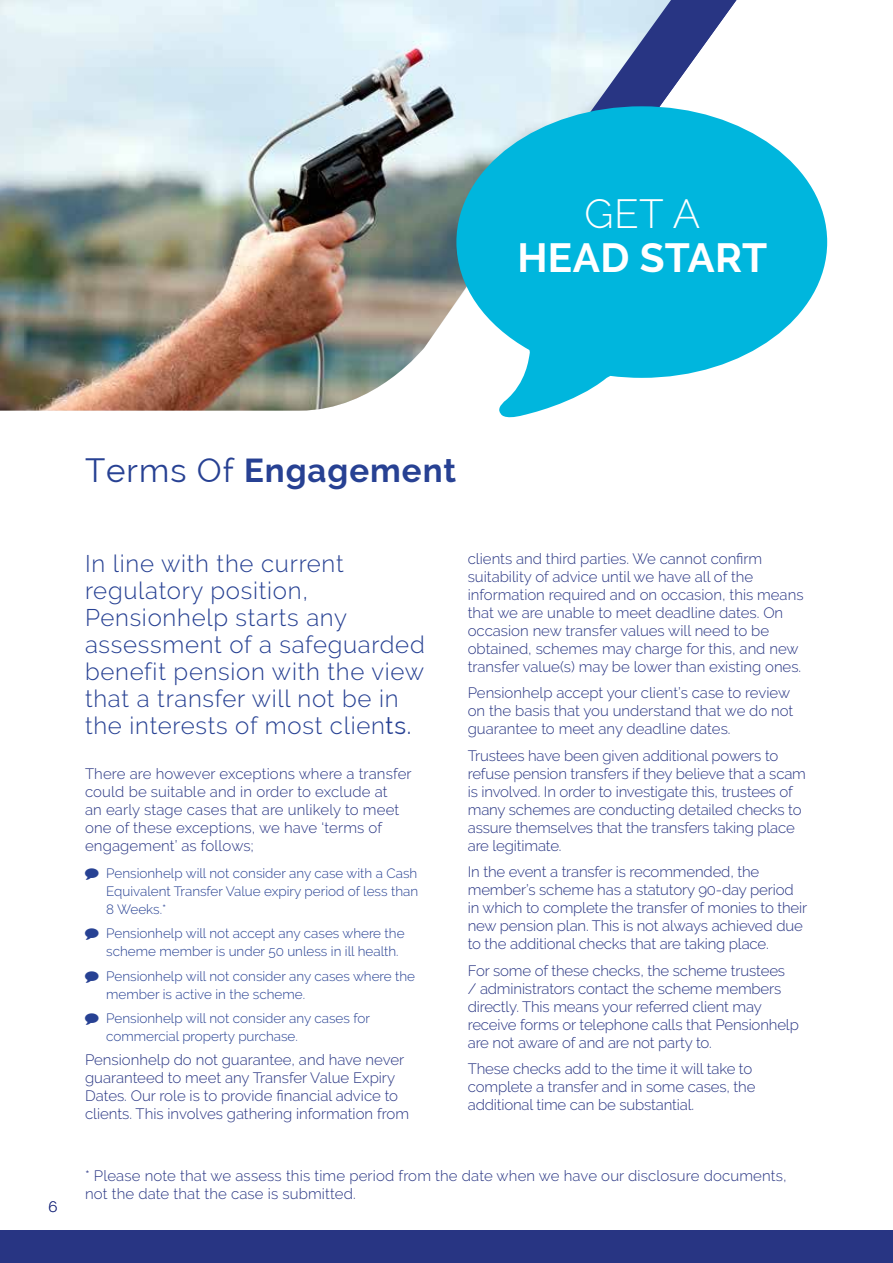
<style>
.page{position:relative;width:893px;height:1263px;background:#fff}
.page>*{position:absolute;margin:0;border:0;box-sizing:border-box;transform-origin:0 0}
.t1{font:700 40.5px "Raleway";letter-spacing:.01em;color:#fff}
.t2{font:300 40.5px "Raleway";color:#fff}
.t3{font:700 33px "Raleway";letter-spacing:.03em;color:#274193}
.t4{font:300 24px/27px "Raleway";letter-spacing:.03em;color:#274193}
.t5{font:300 15px/18px "Raleway";letter-spacing:-.01em;color:#283583}
.t6{font:300 15px/18px "Raleway";letter-spacing:.01em;color:#283583}
.t7{font:300 13.5px/18px "Raleway";color:#274193}
.s1{font-weight:400}
</style>
<div class="page">
<div style="left:0;top:1230px;width:893px;height:33px;background:#283583"></div>
<img style="left:0;top:0;width:513px;height:411px">
<svg style="left:513px;top:0;width:224px;height:106px"></svg>
<svg style="left:456px;top:106px;width:371px;height:312px;fill:#00b6dd"></svg>
<h1 class="t2" style="left:585px;top:190px;width:117px">GET A</h1>
<h1 class="t1" style="left:517px;top:235px;width:251px">HEAD START</h1>
<p class="t5" style="left:48px;top:1197px;width:10px">6</p>
<h2 class="t3" style="left:85px;top:451px;width:373px"><span class="s1">Terms Of</span> Engagement</h2>
<h3 class="t4" style="left:85px;top:550px;width:341px">In line with the current regulatory position,<br>Pensionhelp starts any assessment of a safeguarded benefit pension with the view that a transfer will not be in the interests of most clien<span class="s1">ts.</span></h3>
<p class="t6" style="left:85px;top:765px;width:328px">There are however exceptions where a transfer could be suitable and in order to exclude at<br>an early stage cases that are unlikely to meet one of these exceptions, we have ‘terms of engagement’ as follows;</p>
<p class="t7" style="left:106px;top:864px;width:313px;text-align:justify">Pensionhelp will not consider any case with a Cash Equivalent Transfer Value expiry period of less than 8 Weeks.*</p>
<p class="t7" style="left:106px;top:924px;width:300px">Pensionhelp will not accept any cases where the scheme member is under 50 unless in ill health.</p>
<p class="t7" style="left:106px;top:967px;width:310px">Pensionhelp will not consider any cases where the member is active in the scheme.</p>
<p class="t7" style="left:106px;top:1009px;width:265px">Pensionhelp will not consider any cases for commercial property purchase.</p>
<p class="t5" style="left:85px;top:1051px;width:326px">Pensionhelp do not guarantee, and have never guaranteed to meet any Transfer Value Expiry Dates. Our role is to provide financial advice to clients. This involves gathering information from</p>
<p class="t5" style="left:468px;top:549px;width:337px">clients and third parties. We cannot confirm suitability of advice until we have all of the information required and on occasion, this means that we are unable to meet deadline dates. On occasion new transfer values will need to be obtained, schemes may charge for this, and new transfer value(s) may be lower than existing ones.</p>
<p class="t5" style="left:468px;top:684px;width:327px">Pensionhelp accept your client’s case to review on the basis that you understand that we do not guarantee to meet any deadline dates.</p>
<p class="t5" style="left:468px;top:746px;width:340px">Trustees have been given additional powers to refuse pension transfers if they believe that a scam is involved. In order to investigate this, trustees of many schemes are conducting detailed checks to assure themselves that the transfers taking place are legitimate.</p>
<p class="t5" style="left:468px;top:863px;width:341px">In the event a transfer is recommended, the member’s scheme has a statutory 90-day period in which to complete the transfer of monies to their new pension plan. This is not always achieved due to the additional checks that are taking place.</p>
<p class="t5" style="left:468px;top:961px;width:333px">For some of these checks, the scheme trustees<br>/ administrators contact the scheme members directly. This means your referred client may receive forms or telephone calls that Pensionhelp are not aware of and are not party to.</p>
<p class="t5" style="left:468px;top:1060px;width:289px">These checks add to the time it will take to complete a transfer and in some cases, the additional time can be substantial.</p>
<p class="t6" style="left:85px;top:1167px;width:703px">* Please note that we assess this time period from the date when we have our disclosure documents, not the date that the case is submitted.</p>
</div>
